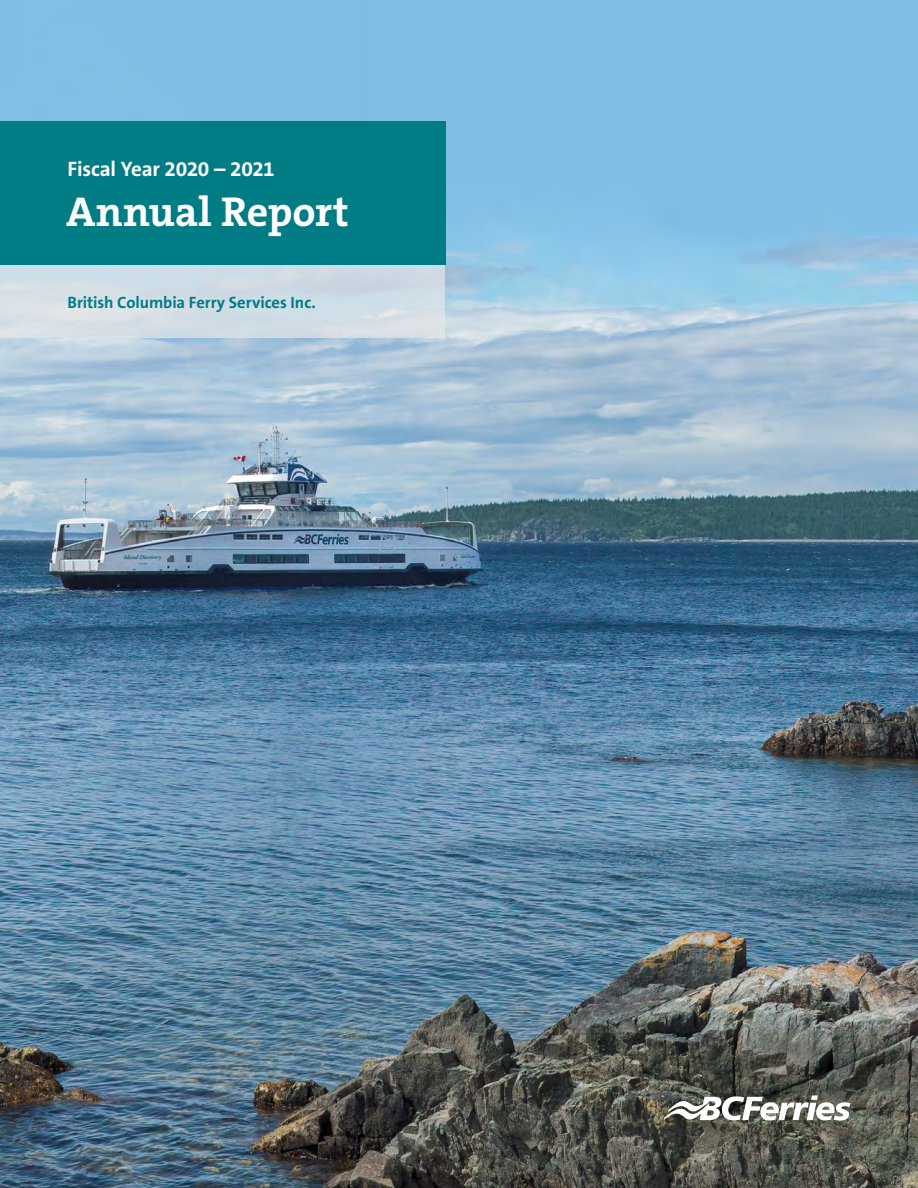
<style>
.page{position:relative;width:918px;height:1188px;background:#fff}
.page>*{position:absolute;margin:0;border:0;box-sizing:border-box;transform-origin:0 0}
.t1{font:42px "The Serif HP7 Bld";color:#fff}
.t2{font:700 21px "The Sans B W7";letter-spacing:-.015em;color:#fff}
.t3{font:700 16.5px "The Sans B W7";letter-spacing:-.005em;color:#007c85}
</style>
<div class="page">
<img style="left:0;top:0;width:918px;height:1188px">
<svg style="left:664px;top:1095px;width:186px;height:26px"></svg>
<div style="left:0;top:122px;width:446px;height:143px;background:#007c85"></div>
<div style="left:0;top:265px;width:446px;height:73px;background:linear-gradient(to right,#d6e0e7,#cedbe4)"></div>
<p class="t2" style="left:68px;top:156px;width:209px">Fiscal Year 2020 – 2021</p>
<h1 class="t1" style="left:66px;top:184px;width:284px">Annual Report</h1>
<p class="t3" style="left:68px;top:291px;width:250px">British Columbia Ferry Services Inc.</p>
</div>
